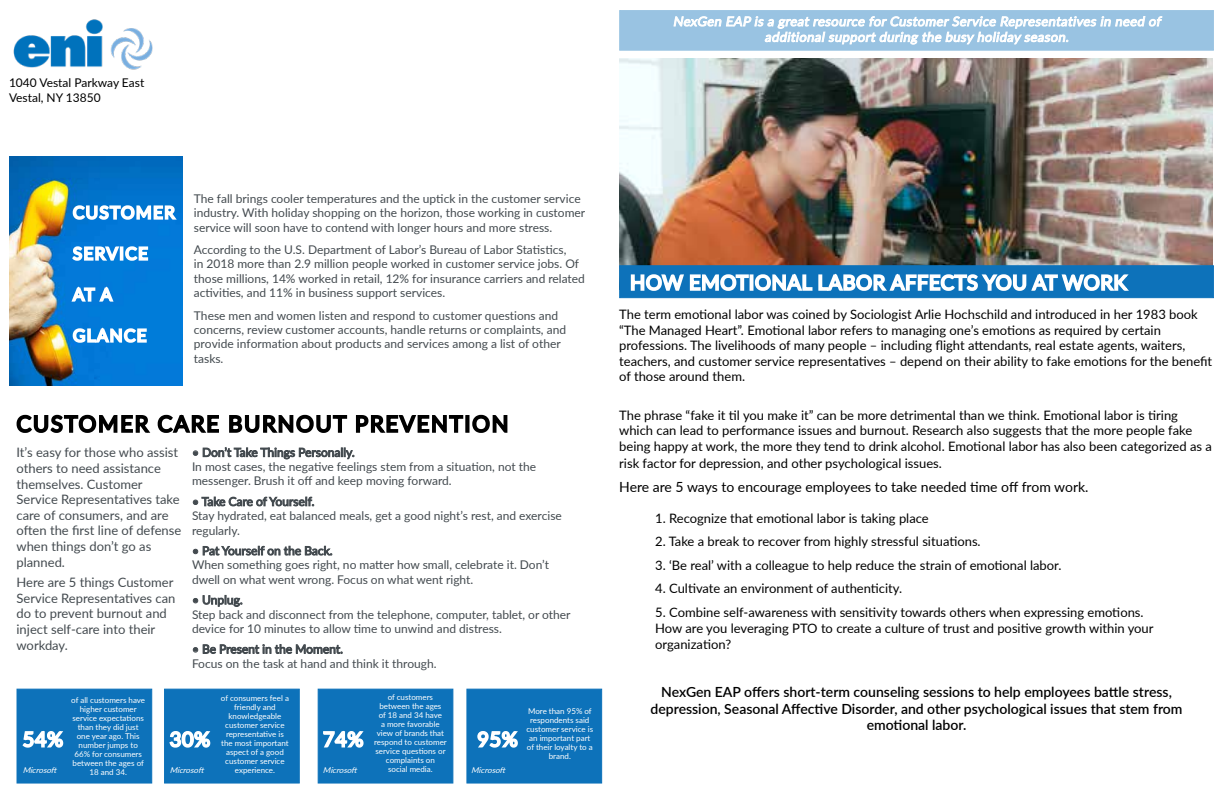
<style>
.page{position:relative;width:1224px;height:792px;background:#fff}
.page>*{position:absolute;margin:0;border:0;box-sizing:border-box;transform-origin:0 0}
.t1{font:22px "Lato";letter-spacing:.08em;color:#000}
.t2{font:600 14px/16.8px "Lato";color:#000;text-align:center}
.t3{font:14px "Lato";color:#000}
.t4{font:13px/15.6px "Lato";color:#000}
.t5{font:13px/15.6px "Lato";color:#434a4f}
.t6{font:12px/14.4px "Lato";color:#434a4f}
.t7{font:12px/14.4px "Lato";color:#000}
.t8{font:8px/9px "Lato";color:#fff;text-align:center}
.t9{font:italic 8px "Lato";color:#fff}
</style>
<div class="page">
<img style="left:13px;top:19px;width:140px;height:51px">
<img style="left:619px;top:58px;width:594px;height:207px">
<div style="left:619px;top:265px;width:595px;height:33px;background:#0d72ba;border:1px solid #0d72ba"></div>
<svg style="left:630px;top:264px;width:501px;height:27px"></svg>
<div style="left:619px;top:10px;width:595px;height:41px;background:#99c3e2"></div>
<svg style="left:674px;top:16px;width:489px;height:29px"></svg>
<img style="left:9px;top:157px;width:174px;height:228px">
<svg style="left:71px;top:201px;width:108px;height:20px"></svg>
<svg style="left:71px;top:245px;width:78px;height:22px"></svg>
<svg style="left:70px;top:282px;width:45px;height:29px"></svg>
<svg style="left:71px;top:323px;width:77px;height:29px"></svg>
<div style="left:17px;top:689px;width:135px;height:95px;background:#0d72ba;border:1px solid #0d72ba"></div>
<div style="left:164px;top:689px;width:136px;height:95px;background:#0d72ba;border:1px solid #0d72ba"></div>
<div style="left:318px;top:689px;width:135px;height:95px;background:#0d72ba;border:1px solid #0d72ba"></div>
<div style="left:466px;top:689px;width:136px;height:95px;background:#0d72ba;border:1px solid #0d72ba"></div>
<svg style="left:22px;top:730px;width:42px;height:18px"></svg>
<svg style="left:164px;top:729px;width:47px;height:20px"></svg>
<svg style="left:323px;top:730px;width:41px;height:18px"></svg>
<svg style="left:477px;top:731px;width:41px;height:17px"></svg>
<svg style="left:193px;top:497px;width:121px;height:10px"></svg>
<svg style="left:193px;top:545px;width:139px;height:11px"></svg>
<svg style="left:193px;top:595px;width:50px;height:12px"></svg>
<svg style="left:193px;top:644px;width:150px;height:10px"></svg>
<svg style="left:16px;top:414px;width:448px;height:46px"></svg>
<div style="left:465px;top:415px;width:4px;height:18px;border:2px solid #000"></div>
<svg style="left:472px;top:414px;width:36px;height:19px"></svg>
<p class="t7" style="left:9px;top:75px;width:137px">1040 Vestal Parkway East<br>Vestal, NY 13850</p>
<p class="t6" style="left:194px;top:191px;width:393px">The fall brings cooler temperatures and the uptick in the customer service industry. With holiday shopping on the horizon, those working in customer service will soon have to contend with longer hours and more stress.</p>
<p class="t6" style="left:194px;top:242px;width:393px">According to the U.S. Department of Labor’s Bureau of Labor Statistics,<br>in 2018 more than 2.9 million people worked in customer service jobs. Of those millions, 14% worked in retail, 12% for insurance carriers and related activities, and 11% in business support services.</p>
<p class="t6" style="left:194px;top:308px;width:374px">These men and women listen and respond to customer questions and concerns, review customer accounts, handle returns or complaints, and provide information about products and services among a list of other tasks.</p>
<h1 class="t1" style="left:17px;top:408px;width:493px">CUSTOMER CARE BURNOUT PREVENTION</h1>
<p class="t5" style="left:17px;top:444px;width:166px">It’s easy for those who assist others to need assistance themselves. Customer<br>Service Representatives take care of consumers, and are often the first line of defense when things don’t go as planned.</p>
<p class="t5" style="left:17px;top:574px;width:160px">Here are 5 things Customer<br>Service Representatives can do to prevent burnout and inject self-care into their workday.</p>
<p class="t6" style="left:192px;top:445px;width:346px">• Don’t Take Things Personally.<br>In most cases, the negative feelings stem from a situation, not the messenger. Brush it off and keep moving forward.</p>
<p class="t6" style="left:192px;top:508px;width:371px">Stay hydrated, eat balanced meals, get a good night’s rest, and exercise regularly.</p>
<p class="t6" style="left:192px;top:543px;width:359px">• Pat Yourself on the Back.<br>When something goes right, no matter how small, celebrate it. Don’t dwell on what went wrong. Focus on what went right.</p>
<p class="t6" style="left:192px;top:592px;width:380px">• Unplug.<br>Step back and disconnect from the telephone, computer, tablet, or other device for 10 minutes to allow time to unwind and distress.</p>
<p class="t6" style="left:192px;top:641px;width:246px">• Be Present in the Moment.<br>Focus on the task at hand and think it through.</p>
<p class="t8" style="left:71px;top:695px;width:75px">of all customers have higher customer service expectations than they did just one year ago. This number jumps to<br>66% for consumers between the ages of<br>18 and 34.</p>
<p class="t8" style="left:221px;top:693px;width:70px">of consumers feel a friendly and knowledgeable customer service representative is the most important aspect of a good customer service experience.</p>
<p class="t8" style="left:374px;top:692px;width:74px">of customers between the ages<br>of 18 and 34 have<br>a more favorable view of brands that respond to customer service questions or complaints on</p>
<p class="t9" style="left:323px;top:764px;width:38px">Microsoft</p>
<p class="t8" style="left:388px;top:764px;width:46px">social media.</p>
<p class="t9" style="left:23px;top:764px;width:38px">Microsoft</p>
<p class="t9" style="left:170px;top:764px;width:38px">Microsoft</p>
<p class="t9" style="left:471px;top:764px;width:38px">Microsoft</p>
<p class="t8" style="left:526px;top:706px;width:68px">More than 95% of respondents said customer service is an important part of their loyalty to a brand.</p>
<p class="t4" style="left:619px;top:306px;width:595px">The term emotional labor was coined by Sociologist Arlie Hochschild and introduced in her 1983 book “The Managed Heart”. Emotional labor refers to managing one’s emotions as required by certain professions. The livelihoods of many people – including flight attendants, real estate agents, waiters, teachers, and customer service representatives – depend on their ability to fake emotions for the benefit of those around them.</p>
<p class="t4" style="left:619px;top:406px;width:594px">The phrase “fake it til you make it” can be more detrimental than we think. Emotional labor is tiring which can lead to performance issues and burnout. Research also suggests that the more people fake being happy at work, the more they tend to drink alcohol. Emotional labor has also been categorized as a</p>
<p class="t4" style="left:619px;top:454px;width:324px">risk factor for depression, and other psychological issues.</p>
<p class="t3" style="left:619px;top:477px;width:471px">Here are 5 ways to encourage employees to take needed time off from work.</p>
<p class="t4" style="left:655px;top:510px;width:275px">1. Recognize that emotional labor is taking place</p>
<p class="t4" style="left:655px;top:533px;width:327px">2. Take a break to recover from highly stressful situations.</p>
<p class="t4" style="left:655px;top:557px;width:408px">3. ‘Be real’ with a colleague to help reduce the strain of emotional labor.</p>
<p class="t4" style="left:655px;top:580px;width:249px">4. Cultivate an environment of authenticity.</p>
<p class="t4" style="left:655px;top:604px;width:500px">5. Combine self-awareness with sensitivity towards others when expressing emotions.<br>How are you leveraging PTO to create a culture of trust and positive growth within your organization?</p>
<p class="t2" style="left:651px;top:683px;width:534px">NexGen EAP offers short-term counseling sessions to help employees battle stress, depression, Seasonal Affective Disorder, and other psychological issues that stem from emotional labor.</p>
</div>
